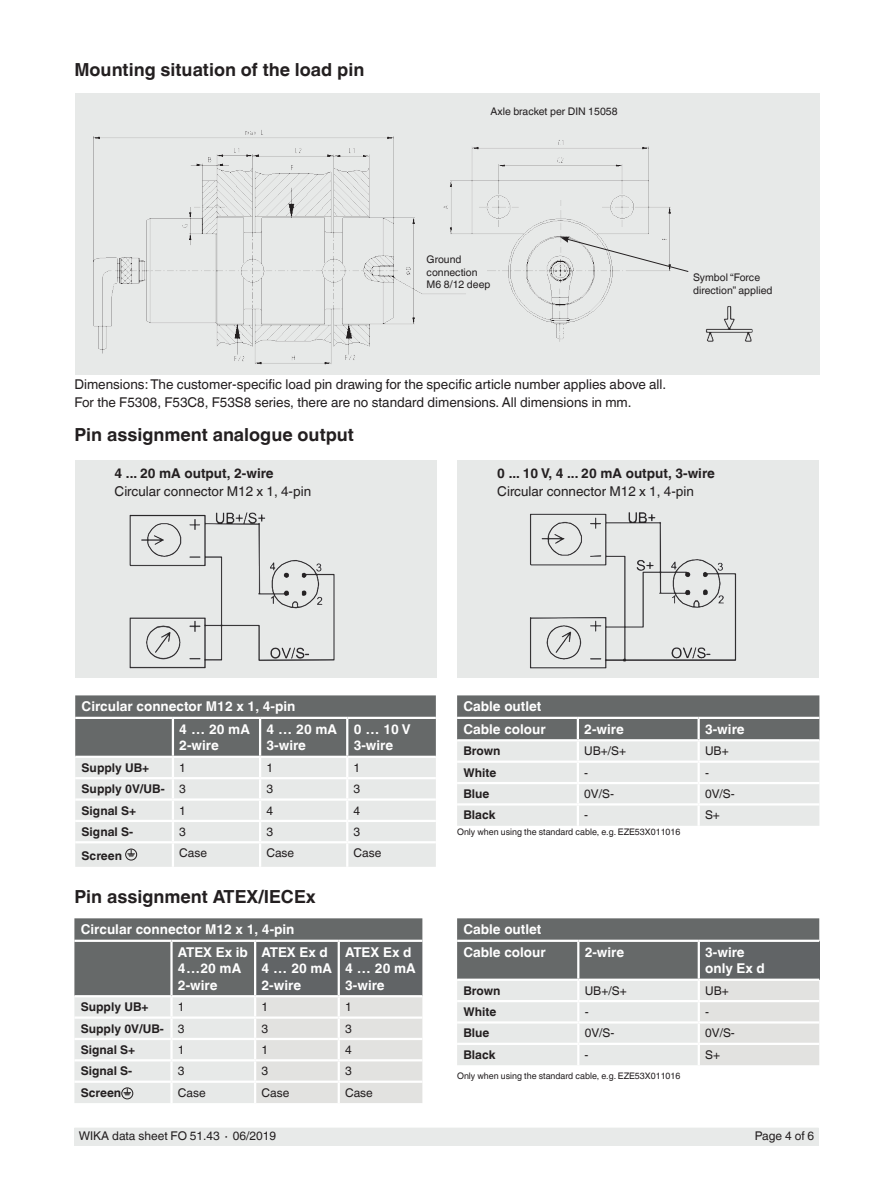
<style>
.page{position:relative;width:893px;height:1188px;background:#fff}
.page>*{position:absolute;margin:0;border:0;box-sizing:border-box;transform-origin:0 0}
.t1{font:700 18px "Helvetica World";color:#231f20}
.t2{font:700 13.5px/16.5px "Helvetica World";color:#fff}
.t3{font:13.5px/18px "Helvetica World";color:#231f20}
.t4{font:700 13.5px "Helvetica World";color:#231f20}
.t5{font:12px "Helvetica World";color:#231f20}
.t6{font:700 12px "Helvetica World";color:#231f20}
.t7{font:10.5px/12.6px "Helvetica World";color:#231f20}
.t8{font:9px "Helvetica World";color:#231f20}
.s1{font-weight:400}
</style>
<div class="page">
<div style="left:74px;top:1128px;width:745px;height:17px;background:#e8eae9"></div>
<div style="left:75px;top:94px;width:744px;height:281px;background:#e7e9e8"></div>
<img style="left:94px;top:130px;width:577px;height:235px">
<div style="left:457px;top:460px;width:362px;height:217px;background:#e7e9e8"></div>
<div style="left:75px;top:460px;width:362px;height:217px;background:#e7e9e8"></div>
<img style="left:129px;top:512px;width:206px;height:157px">
<img style="left:530px;top:512px;width:207px;height:157px">
<img style="left:705px;top:306px;width:48px;height:36px">
<svg style="left:560px;top:237px;width:129px;height:35px"></svg>
<svg style="left:75px;top:695px;width:361px;height:172px;background:#bec0bf"></svg>
<svg style="left:457px;top:695px;width:362px;height:131px;background:#bec0c0"></svg>
<hr style="left:699px;top:782px;width:120px;height:2px;background:#fff">
<hr style="left:697px;top:784px;width:3px;height:19px;background:#fff">
<hr style="left:457px;top:803px;width:121px;height:3px;background:#fff">
<hr style="left:578px;top:803px;width:121px;height:3px;background:#fff">
<hr style="left:577px;top:806px;width:2px;height:20px;background:#fff">
<hr style="left:699px;top:803px;width:120px;height:3px;background:#fff">
<hr style="left:697px;top:806px;width:3px;height:20px;background:#fff">
<svg style="left:74px;top:918px;width:348px;height:185px;background:#b4b6b5"></svg>
<svg style="left:457px;top:918px;width:362px;height:147px;background:#b1b3b2"></svg>
<hr style="left:578px;top:1043px;width:121px;height:2px;background:#fff">
<hr style="left:577px;top:1045px;width:2px;height:20px;background:#fff">
<hr style="left:699px;top:1043px;width:120px;height:2px;background:#fff">
<hr style="left:698px;top:1045px;width:2px;height:20px;background:#fff">
<hr style="left:457px;top:940px;width:121px;height:2px;background:#fff">
<hr style="left:457px;top:979px;width:121px;height:2px;background:#fff">
<hr style="left:457px;top:1000px;width:121px;height:2px;background:#fff">
<hr style="left:457px;top:1021px;width:121px;height:3px;background:#fff">
<hr style="left:457px;top:1043px;width:121px;height:2px;background:#fff">
<hr style="left:578px;top:940px;width:121px;height:2px;background:#fff">
<hr style="left:699px;top:940px;width:120px;height:2px;background:#fff">
<hr style="left:578px;top:979px;width:121px;height:2px;background:#fff">
<hr style="left:699px;top:979px;width:120px;height:2px;background:#fff">
<h1 class="t1" style="left:74px;top:60px;width:291px">Mounting situation of the load pin</h1>
<p class="t7" style="left:490px;top:105px;width:129px">Axle bracket per DIN 15058</p>
<p class="t7" style="left:427px;top:253px;width:65px">Ground connection<br>M6 8/12 deep</p>
<p class="t7" style="left:693px;top:271px;width:81px">Symbol “Force direction” applied</p>
<p class="t3" style="left:74px;top:376px;width:593px">Dimensions: The customer-specific load pin drawing for the specific article number applies above all.<br>For the F5308, F53C8, F53S8 series, there are no standard dimensions. All dimensions in mm.</p>
<h1 class="t1" style="left:74px;top:424px;width:281px">Pin assignment analogue output</h1>
<p class="t4" style="left:115px;top:465px;width:161px">4 ... 20 mA output, 2-wire</p>
<p class="t3" style="left:115px;top:482px;width:198px">Circular connector M12 x 1, 4-pin</p>
<p class="t4" style="left:497px;top:465px;width:219px">0 ... 10 V, 4 ... 20 mA output, 3-wire</p>
<p class="t3" style="left:497px;top:482px;width:198px">Circular connector M12 x 1, 4-pin</p>
<p class="t2" style="left:179px;top:696px;width:118px;line-height:22.5px;text-indent:-98px">Circular connector M12 x 1, 4-pin<br>4 … 20 mA</p>
<p class="t2" style="left:179px;top:738px;width:41px">2-wire</p>
<p class="t2" style="left:266px;top:721px;width:72px">4 … 20 mA<br>3-wire</p>
<p class="t2" style="left:354px;top:721px;width:59px">0 … 10 V<br>3-wire</p>
<p class="t6" style="left:82px;top:761px;width:69px">Supply UB+</p>
<p class="t5" style="left:179px;top:761px;width:8px">1</p>
<p class="t5" style="left:266px;top:761px;width:8px">1</p>
<p class="t5" style="left:354px;top:761px;width:8px">1</p>
<p class="t6" style="left:82px;top:782px;width:106px">Supply 0V/UB- <span class="s1">3</span></p>
<p class="t5" style="left:266px;top:782px;width:8px">3</p>
<p class="t5" style="left:354px;top:782px;width:8px">3</p>
<p class="t6" style="left:82px;top:803px;width:56px">Signal S+</p>
<p class="t5" style="left:179px;top:803px;width:8px">1</p>
<p class="t5" style="left:266px;top:803px;width:8px">4</p>
<p class="t5" style="left:354px;top:803px;width:8px">4</p>
<p class="t6" style="left:82px;top:825px;width:53px">Signal S-</p>
<p class="t5" style="left:179px;top:825px;width:8px">3</p>
<p class="t5" style="left:266px;top:825px;width:8px">3</p>
<p class="t5" style="left:354px;top:825px;width:8px">3</p>
<p class="t6" style="left:82px;top:849px;width:42px">Screen</p>
<p class="t5" style="left:179px;top:846px;width:29px">Case</p>
<p class="t5" style="left:266px;top:846px;width:29px">Case</p>
<p class="t5" style="left:354px;top:846px;width:29px">Case</p>
<h1 class="t1" style="left:74px;top:886px;width:243px">Pin assignment ATEX/IECEx</h1>
<p class="t2" style="left:178px;top:919px;width:118px;line-height:22.5px;text-indent:-97px">Circular connector M12 x 1, 4-pin<br>ATEX Ex ib</p>
<p class="t2" style="left:178px;top:960px;width:65px">4…20 mA<br>2-wire</p>
<p class="t2" style="left:261px;top:944px;width:72px">ATEX Ex d<br>4 … 20 mA<br>2-wire</p>
<p class="t2" style="left:345px;top:944px;width:72px">ATEX Ex d<br>4 … 20 mA<br>3-wire</p>
<p class="t6" style="left:81px;top:1000px;width:69px">Supply UB+</p>
<p class="t5" style="left:178px;top:1000px;width:8px">1</p>
<p class="t5" style="left:262px;top:1000px;width:8px">1</p>
<p class="t5" style="left:345px;top:1000px;width:8px">1</p>
<p class="t6" style="left:81px;top:1021px;width:105px">Supply 0V/UB- <span class="s1">3</span></p>
<p class="t5" style="left:262px;top:1021px;width:8px">3</p>
<p class="t5" style="left:345px;top:1021px;width:8px">3</p>
<p class="t6" style="left:81px;top:1043px;width:56px">Signal S+</p>
<p class="t5" style="left:178px;top:1043px;width:8px">1</p>
<p class="t5" style="left:262px;top:1043px;width:8px">1</p>
<p class="t5" style="left:345px;top:1043px;width:8px">4</p>
<p class="t6" style="left:81px;top:1064px;width:53px">Signal S-</p>
<p class="t5" style="left:178px;top:1064px;width:8px">3</p>
<p class="t5" style="left:262px;top:1064px;width:8px">3</p>
<p class="t5" style="left:345px;top:1064px;width:8px">3</p>
<p class="t6" style="left:81px;top:1086px;width:42px">Screen</p>
<p class="t5" style="left:178px;top:1086px;width:29px">Case</p>
<p class="t5" style="left:262px;top:1086px;width:29px">Case</p>
<p class="t5" style="left:345px;top:1086px;width:29px">Case</p>
<p class="t2" style="left:463px;top:696px;width:84px;line-height:22.5px">Cable outlet<br>Cable colour</p>
<p class="t2" style="left:584px;top:721px;width:41px">2-wire</p>
<p class="t2" style="left:705px;top:721px;width:41px">3-wire</p>
<p class="t6" style="left:463px;top:744px;width:39px">Brown</p>
<p class="t5" style="left:584px;top:744px;width:43px">UB+/S+</p>
<p class="t5" style="left:705px;top:744px;width:25px">UB+</p>
<p class="t6" style="left:463px;top:766px;width:34px">White</p>
<p class="t5" style="left:584px;top:766px;width:5px">-</p>
<p class="t5" style="left:705px;top:766px;width:5px">-</p>
<p class="t6" style="left:463px;top:787px;width:28px">Blue</p>
<p class="t5" style="left:584px;top:787px;width:31px">0V/S-</p>
<p class="t5" style="left:705px;top:787px;width:31px">0V/S-</p>
<p class="t6" style="left:463px;top:808px;width:34px">Black</p>
<p class="t5" style="left:584px;top:808px;width:5px">-</p>
<p class="t5" style="left:705px;top:808px;width:16px">S+</p>
<p class="t8" style="left:457px;top:827px;width:225px">Only when using the standard cable, e.g. EZE53X011016</p>
<p class="t2" style="left:463px;top:919px;width:84px;line-height:22.5px">Cable outlet<br>Cable colour</p>
<p class="t2" style="left:585px;top:944px;width:41px">2-wire</p>
<p class="t2" style="left:705px;top:944px;width:61px">3-wire only Ex d</p>
<p class="t6" style="left:463px;top:984px;width:39px">Brown</p>
<p class="t5" style="left:585px;top:984px;width:43px">UB+/S+</p>
<p class="t5" style="left:705px;top:984px;width:25px">UB+</p>
<p class="t6" style="left:463px;top:1005px;width:34px">White</p>
<p class="t5" style="left:585px;top:1005px;width:5px">-</p>
<p class="t5" style="left:705px;top:1005px;width:5px">-</p>
<p class="t6" style="left:463px;top:1026px;width:28px">Blue</p>
<p class="t5" style="left:585px;top:1026px;width:31px">0V/S-</p>
<p class="t5" style="left:705px;top:1026px;width:31px">0V/S-</p>
<p class="t6" style="left:463px;top:1048px;width:34px">Black</p>
<p class="t5" style="left:585px;top:1048px;width:5px">-</p>
<p class="t5" style="left:705px;top:1048px;width:16px">S+</p>
<p class="t8" style="left:457px;top:1071px;width:225px">Only when using the standard cable, e.g. EZE53X011016</p>
<p class="t5" style="left:79px;top:1129px;width:199px">WIKA data sheet FO 51.43 ∙ 06/2019</p>
<p class="t5" style="left:755px;top:1129px;width:61px">Page 4 of 6</p>
</div>
